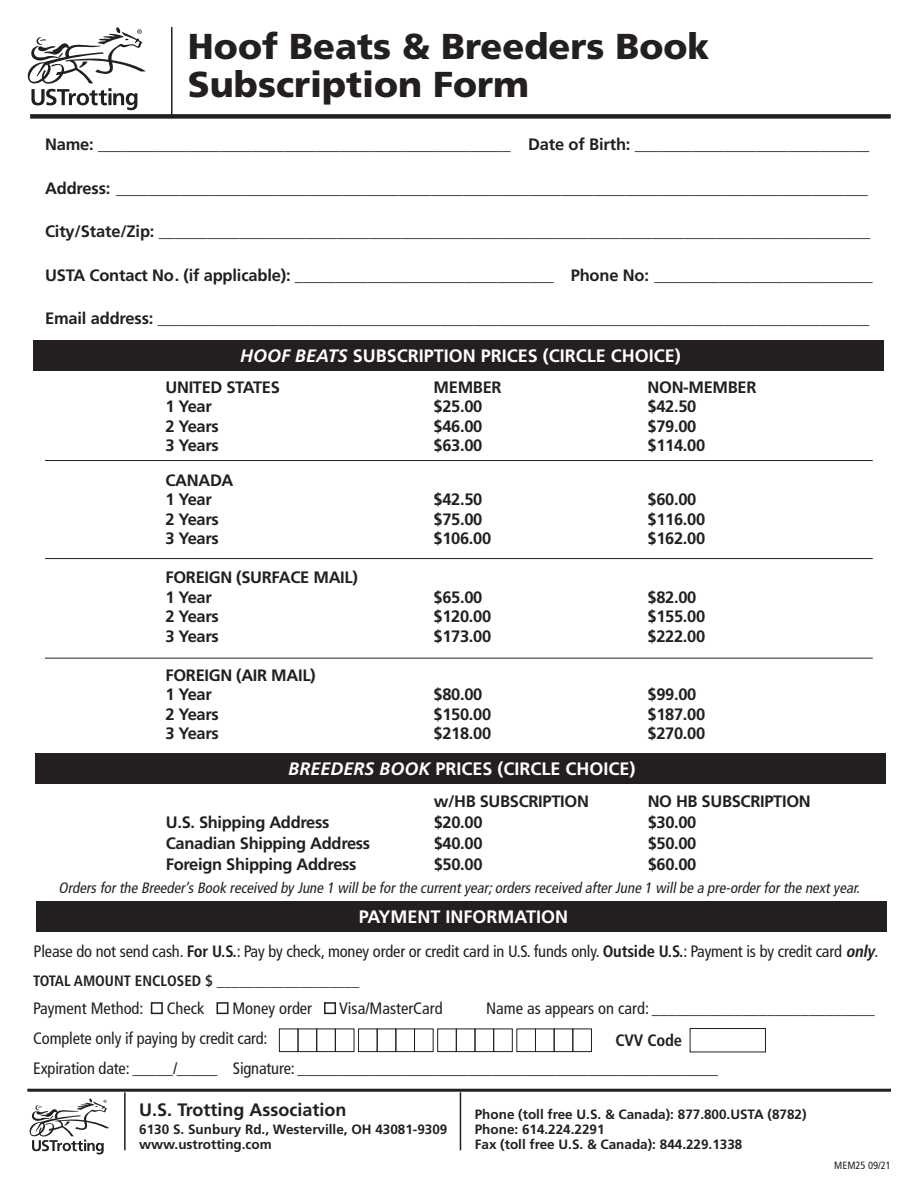
<style>
.page{position:relative;width:918px;height:1188px;background:#fff}
.page>*{position:absolute;margin:0;border:0;box-sizing:border-box;transform-origin:0 0}
.t1{font:900 36px/39px "Frutiger LT Std";color:#231f20}
.t2{font:700 18px "Frutiger LT Std";color:#fff}
.t3{font:700 18px "Frutiger LT Std";color:#231f20}
.t4{font:700 16.5px/19.5px "Frutiger LT Std";letter-spacing:-.02em;color:#231f20}
.t5{font:condensed 16.5px/30px "Frutiger LT Std";letter-spacing:-.01em;color:#231f20}
.t6{font:700 condensed 16.5px "Frutiger LT Std";letter-spacing:-.01em;color:#231f20}
.t7{font:italic condensed 15px "Frutiger LT Std";color:#231f20}
.t8{font:700 condensed 15px "Frutiger LT Std";color:#231f20}
.t9{font:700 13.5px/15px "Frutiger LT Std";color:#231f20}
.t10{font:condensed 10.5px "Frutiger LT Std";color:#231f20}
.s1{font-style:italic}
.s2{font-weight:700}
.s3{font-weight:700;font-style:italic}
</style>
<div class="page">
<hr style="left:27px;top:1089px;width:864px;height:3px;background:#231f20">
<svg style="left:29px;top:1098px;width:80px;height:56px"></svg>
<hr style="left:460px;top:1092px;width:1px;height:58px;background:#231f20">
<hr style="left:124px;top:1092px;width:2px;height:58px;background:#231f20">
<div style="left:151px;top:1002px;width:12px;height:12px;border:2px solid #231f20"></div>
<div style="left:217px;top:1002px;width:11px;height:12px;border:2px solid #231f20"></div>
<div style="left:324px;top:1002px;width:12px;height:12px;border:2px solid #231f20"></div>
<div style="left:279px;top:1029px;width:19px;height:23px;border:1px solid #231f20"></div>
<div style="left:298px;top:1029px;width:19px;height:23px;border:1px solid #231f20"></div>
<div style="left:316px;top:1029px;width:20px;height:23px;border:1px solid #231f20"></div>
<div style="left:335px;top:1029px;width:19px;height:23px;border:1px solid #231f20"></div>
<div style="left:358px;top:1029px;width:20px;height:23px;border:1px solid #231f20"></div>
<div style="left:377px;top:1029px;width:19px;height:23px;border:1px solid #231f20"></div>
<div style="left:395px;top:1029px;width:20px;height:23px;border:1px solid #231f20"></div>
<div style="left:414px;top:1029px;width:20px;height:23px;border:1px solid #231f20"></div>
<div style="left:437px;top:1029px;width:20px;height:23px;border:1px solid #231f20"></div>
<div style="left:456px;top:1029px;width:19px;height:23px;border:1px solid #231f20"></div>
<div style="left:475px;top:1029px;width:19px;height:23px;border:1px solid #231f20"></div>
<div style="left:493px;top:1029px;width:20px;height:23px;border:1px solid #231f20"></div>
<div style="left:535px;top:1029px;width:20px;height:23px;border:1px solid #231f20"></div>
<div style="left:554px;top:1029px;width:19px;height:23px;border:1px solid #231f20"></div>
<div style="left:572px;top:1029px;width:20px;height:23px;border:1px solid #231f20"></div>
<div style="left:690px;top:1028px;width:76px;height:24px;border:1px solid #231f20"></div>
<svg style="left:27px;top:27px;width:119px;height:83px"></svg>
<hr style="left:171px;top:27px;width:2px;height:88px;background:#231f20">
<div style="left:30px;top:114px;width:861px;height:5px;background:#231f20"></div>
<div style="left:34px;top:340px;width:850px;height:31px;background:#231f20"></div>
<hr style="left:45px;top:460px;width:828px;height:1px;background:#231f20">
<hr style="left:45px;top:558px;width:828px;height:1px;background:#231f20">
<hr style="left:45px;top:658px;width:828px;height:1px;background:#231f20">
<div style="left:35px;top:753px;width:851px;height:31px;background:#231f20"></div>
<div style="left:37px;top:902px;width:850px;height:30px;background:#231f20"></div>
<h1 class="t1" style="left:188px;top:26px;width:523px">Hoof Beats &amp; Breeders Book<br>Subscription Form</h1>
<p class="t4" style="left:45px;top:135px;width:826px">Name: ___________________________________________________ Date of Birth: _____________________________</p>
<p class="t4" style="left:45px;top:178px;width:825px">Address: _____________________________________________________________________________________________</p>
<p class="t4" style="left:45px;top:222px;width:827px">City/State/Zip: ________________________________________________________________________________________</p>
<p class="t4" style="left:45px;top:265px;width:829px">USTA Contact No. (if applicable): ________________________________ Phone No: ___________________________</p>
<p class="t4" style="left:45px;top:309px;width:826px">Email address: ________________________________________________________________________________________</p>
<p class="t2" style="left:240px;top:345px;width:442px"><span class="s1">HOOF BEATS</span> SUBSCRIPTION PRICES (CIRCLE CHOICE)</p>
<p class="t4" style="left:166px;top:377px;width:116px">UNITED STATES<br>1 Year<br>2 Years<br>3 Years</p>
<p class="t4" style="left:166px;top:470px;width:69px">CANADA<br>1 Year<br>2 Years<br>3 Years</p>
<p class="t4" style="left:166px;top:568px;width:194px">FOREIGN (SURFACE MAIL)<br>1 Year<br>2 Years<br>3 Years</p>
<p class="t4" style="left:166px;top:665px;width:152px">FOREIGN (AIR MAIL)<br>1 Year<br>2 Years<br>3 Years</p>
<p class="t4" style="left:648px;top:377px;width:110px">NON-MEMBER $42.50<br>$79.00 $114.00</p>
<p class="t4" style="left:648px;top:490px;width:59px">$60.00 $116.00 $162.00</p>
<p class="t4" style="left:434px;top:377px;width:70px">MEMBER $25.00 $46.00 $63.00</p>
<p class="t4" style="left:434px;top:490px;width:59px">$42.50 $75.00 $106.00</p>
<p class="t4" style="left:434px;top:587px;width:59px">$65.00 $120.00 $173.00</p>
<p class="t4" style="left:648px;top:587px;width:59px">$82.00 $155.00 $222.00</p>
<p class="t4" style="left:434px;top:685px;width:59px">$80.00 $150.00 $218.00</p>
<p class="t4" style="left:648px;top:685px;width:59px">$99.00 $187.00 $270.00</p>
<p class="t2" style="left:288px;top:758px;width:349px"><span class="s1">BREEDERS BOOK</span> PRICES (CIRCLE CHOICE)</p>
<p class="t4" style="left:166px;top:812px;width:206px;line-height:21px">U.S. Shipping Address<br>Canadian Shipping Address<br>Foreign Shipping Address</p>
<p class="t4" style="left:434px;top:791px;width:157px;line-height:21px">w/HB SUBSCRIPTION $20.00<br>$40.00<br>$50.00</p>
<p class="t4" style="left:648px;top:791px;width:165px;line-height:21px">NO HB SUBSCRIPTION $30.00<br>$50.00<br>$60.00</p>
<p class="t2" style="left:359px;top:906px;width:211px">PAYMENT INFORMATION</p>
<p class="t7" style="left:59px;top:879px;width:806px">Ordersforthe Breeder’sBook received by June 1 willbe forthe currentyear;ordersreceived afterJune 1 willbe a pre-orderforthe nextyear.</p>
<p class="t5" style="left:34px;top:937px;width:846px">Please do not send cash. <span class="s2">For U.S.</span>: Pay by check, money order or credit card in U.S. funds only. <span class="s2">Outside U.S.</span>: Payment is by credit card <span class="s3">only</span>.</p>
<p class="t8" style="left:33px;top:972px;width:328px">TOTAL AMOUNT ENCLOSED $ ___________________</p>
<p class="t5" style="left:33px;top:994px;width:112px">Payment Method:</p>
<p class="t5" style="left:167px;top:994px;width:39px">Check</p>
<p class="t5" style="left:232px;top:994px;width:81px">Money order</p>
<p class="t5" style="left:339px;top:994px;width:105px">Visa/MasterCard</p>
<p class="t5" style="left:486px;top:994px;width:390px">Name as appears on card: ___________________________</p>
<p class="t5" style="left:33px;top:1024px;width:687px">Complete only if paying by credit card:<br>Expiration date: _____/_____ Signature: ____________________________________________________</p>
<p class="t6" style="left:616px;top:1031px;width:68px">CVV Code</p>
<p class="t3" style="left:139px;top:1099px;width:209px">U.S. Trotting Association</p>
<p class="t9" style="left:139px;top:1122px;width:310px">6130 S. Sunbury Rd., Westerville, OH 43081-9309 www.ustrotting.com</p>
<p class="t9" style="left:475px;top:1107px;width:333px">Phone (toll free U.S. &amp; Canada): 877.800.USTA (8782)<br>Phone: 614.224.2291<br>Fax (toll free U.S. &amp; Canada): 844.229.1338</p>
<p class="t10" style="left:834px;top:1159px;width:58px">MEM25 09/21</p>
</div>
